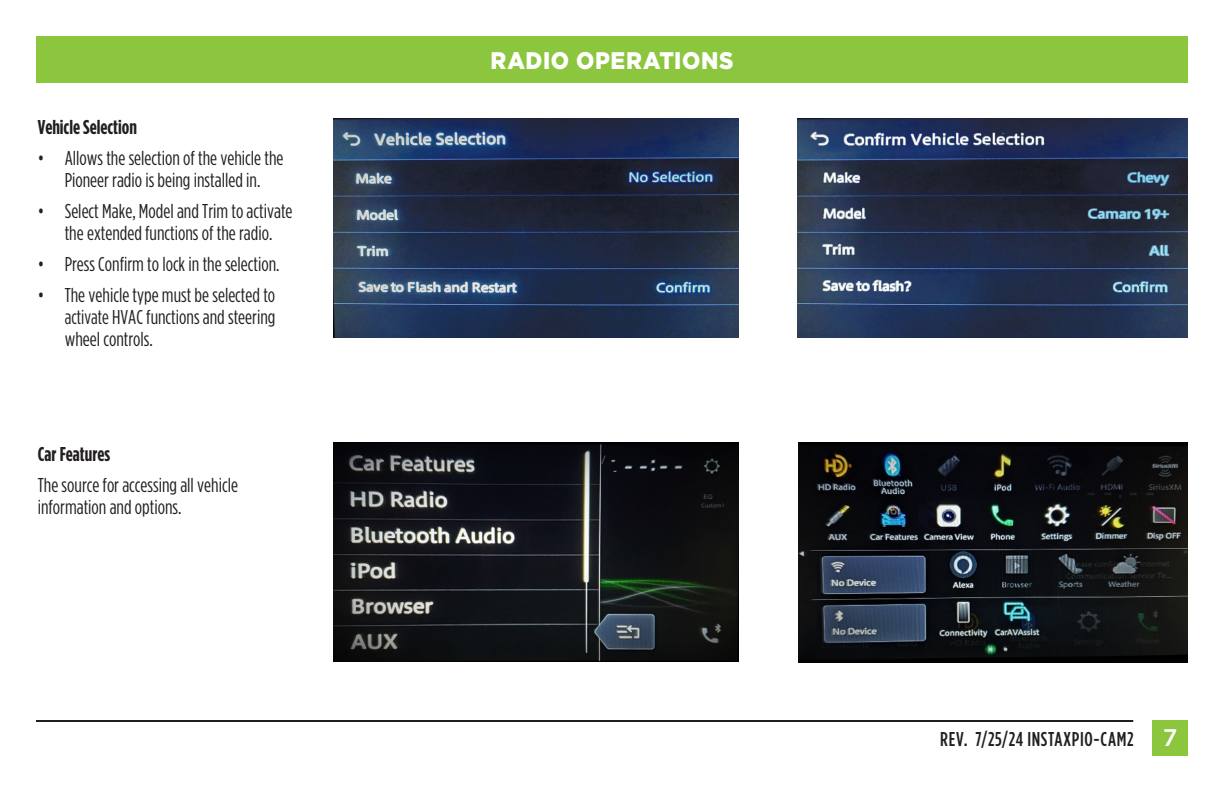
<style>
.page{position:relative;width:1224px;height:792px;background:#fff}
.page>*{position:absolute;margin:0;border:0;box-sizing:border-box;transform-origin:0 0}
.t1{font:900 24px "Gotham";letter-spacing:.03em;color:#fff;scale:.92 1}
.t2{font:20px/22px "Gotham Condensed";color:#231f20;text-align:center}
.t3{font:700 20px "Gotham Condensed";color:#231f20}
.t4{font:500 20px "Gotham Condensed";letter-spacing:.035em;color:#231f20}
.s1{font-family:"Gotham";font-size:24px;color:#fff}
</style>
<div class="page">
<div style="left:36px;top:36px;width:1152px;height:46px;background:#8bc63e"></div>
<div style="left:1152px;top:720px;width:36px;height:36px;background:#8bc63e"></div>
<hr style="left:36px;top:720px;width:1097px;height:2px;background:#231f20">
<img style="left:333px;top:118px;width:406px;height:220px">
<img style="left:798px;top:118px;width:390px;height:220px">
<img style="left:333px;top:443px;width:406px;height:219px">
<img style="left:799px;top:443px;width:389px;height:219px">
<p class="t3" style="left:38px;top:116px;width:101px">Vehicle Selection</p>
<p class="t2" style="left:38px;top:147px;width:247px">• Allows the selection of the vehicle the<br>Pioneer radio is being installed in.</p>
<p class="t2" style="left:38px;top:200px;width:256px">• Select Make, Model and Trim to activate the extended functions of the radio.</p>
<p class="t2" style="left:38px;top:253px;width:243px">• Press Confirm to lock in the selection.</p>
<p class="t2" style="left:65px;top:284px;width:212px;text-align:justify;text-indent:-27px">• The vehicle type must be selected to activate HVAC functions and steering wheel controls.</p>
<p class="t3" style="left:38px;top:443px;width:74px">Car Features</p>
<p class="t2" style="left:38px;top:474px;width:202px;text-align:left">The source for accessing all vehicle information and options.</p>
<p class="t1" style="left:490px;top:46px;width:266px">RADIO OPERATIONS</p>
<p class="t4" style="left:940px;top:728px;width:239px">REV. 7/25/24 INSTAXPIO-CAM2 <span class="s1">7</span></p>
</div>
